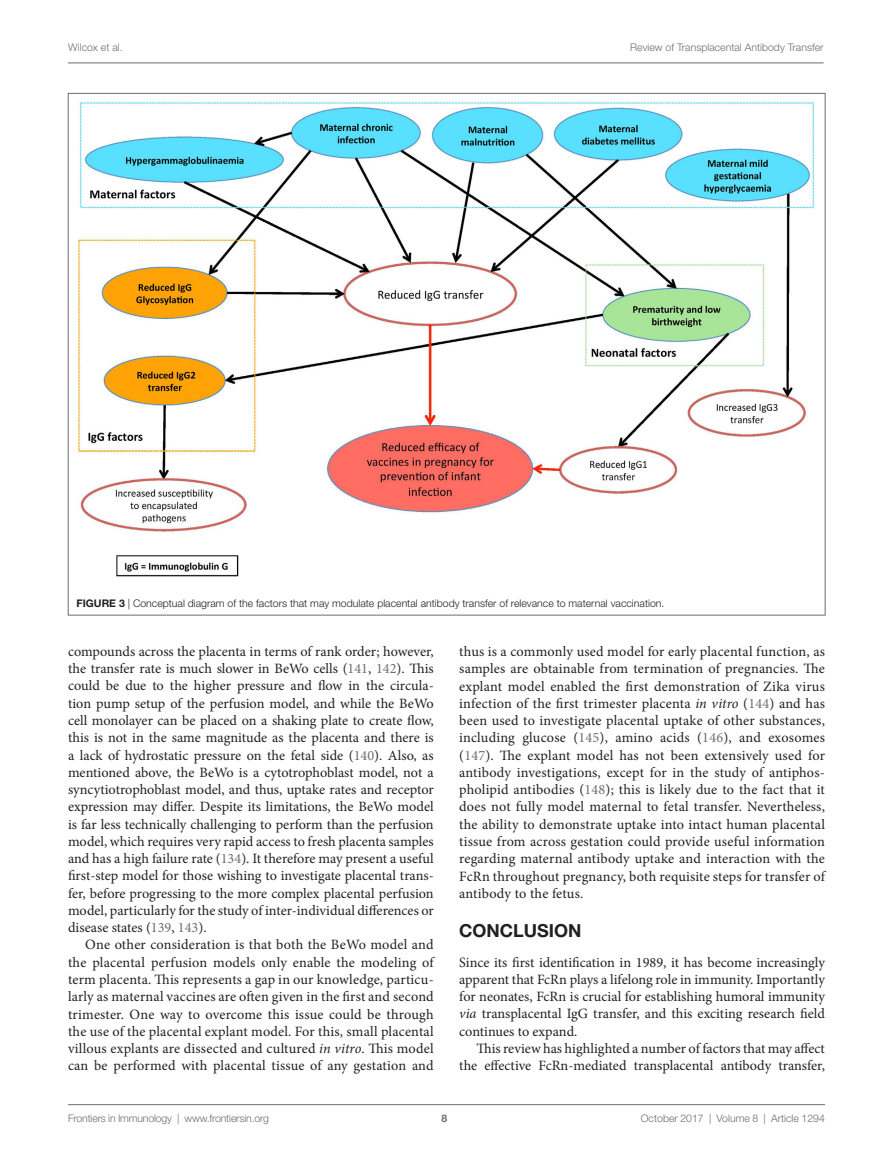
<style>
.page{position:relative;width:893px;height:1170px;background:#fff}
.page>*{position:absolute;margin:0;border:0;box-sizing:border-box;transform-origin:0 0}
.t1{font:700 18px "Helvetica Neue LT Std";color:#231f20}
.t2{font:14.25px/17.2px "Minion Pro";color:#231f20;text-align:justify}
.t3{font:300 10.5px "Helvetica Neue LT Std";color:#6c6d70}
.t4{font:300 10.5px "Helvetica Neue LT Std";color:#231f20}
.t5{font:700 10.5px "Helvetica Neue LT Std";color:#231f20}
.t6{font:700 10.5px "Helvetica Neue LT Std";color:#6c6d70}
.s1{font-weight:700}
.s2{color:#6c6d70}
.s3{font-style:italic}
</style>
<div class="page">
<hr style="left:68px;top:63px;width:756px;height:1px;background:#6c6d70">
<hr style="left:68px;top:1104px;width:757px;height:1px;background:#6c6d70">
<img style="left:79px;top:102px;width:735px;height:474px">
<p class="t3" style="left:68px;top:41px;width:56px">Wilcox et al.</p>
<p class="t3" style="left:630px;top:41px;width:195px">Review of Transplacental Antibody Transfer</p>
<p class="t5" style="left:77px;top:596px;width:18px">FIGUR</p>
<p class="t4" style="left:109px;top:596px;width:557px"><span class="s1">E 3</span> | Conceptual diagram of the factors that may modulate placental antibody transfer of relevance to maternal vaccination.</p>
<p class="t2" style="left:68px;top:642px;width:367px">compounds across the placenta in terms of rank order; however, the transfer rate is much slower in BeWo cells (<span class="s2">141</span>, <span class="s2">142</span>). This could be due to the higher pressure and flow in the circula&shy;tion pump setup of the perfusion model, and while the BeWo cell monolayer can be placed on a shaking plate to create flow, this is not in the same magnitude as the placenta and there is a lack of hydrostatic pressure on the fetal side (<span class="s2">140</span>). Also, as mentioned above, the BeWo is a cytotrophoblast model, not a syncytiotrophoblast model, and thus, uptake rates and receptor expression may differ. Despite its limitations, the BeWo model is far less technically challenging to perform than the perfusion model, which requires very rapid access to fresh placenta samples and has a high failure rate (<span class="s2">134</span>). It therefore may present a useful first-step model for those wishing to investigate placental trans&shy;fer, before progressing to the more complex placental perfusion model, particularly for the study of inter-individual differences or disease states (<span class="s2">139</span>, <span class="s2">143</span>).</p>
<p class="t2" style="left:68px;top:936px;width:367px;text-indent:17px">One other consideration is that both the BeWo model and the placental perfusion models only enable the modeling of term placenta. This represents a gap in our knowledge, particu&shy;larly as maternal vaccines are often given in the first and second trimester. One way to overcome this issue could be through the use of the placental explant model. For this, small placental villous explants are dissected and cultured <span class="s3">in vitro</span>. This model can be performed with placental tissue of any gestation and</p>
<p class="t2" style="left:459px;top:643px;width:367px">thus is a commonly used model for early placental function, as samples are obtainable from termination of pregnancies. The explant model enabled the first demonstration of Zika virus infection of the first trimester placenta <span class="s3">in vitro</span> (<span class="s2">144</span>) and has been used to investigate placental uptake of other substances, including glucose (<span class="s2">145</span>), amino acids (<span class="s2">146</span>), and exosomes (<span class="s2">147</span>). The explant model has not been extensively used for antibody investigations, except for in the study of antiphos&shy;pholipid antibodies (<span class="s2">148</span>); this is likely due to the fact that it does not fully model maternal to fetal transfer. Nevertheless, the ability to demonstrate uptake into intact human placental tissue from across gestation could provide useful information regarding maternal antibody uptake and interaction with the FcRn throughout pregnancy, both requisite steps for transfer of antibody to the fetus.</p>
<p class="t1" style="left:459px;top:918px;width:124px">CONCLUSION</p>
<p class="t2" style="left:459px;top:953px;width:367px">Since its first identification in 1989, it has become increasingly apparent that FcRn plays a lifelong role in immunity. Importantly for neonates, FcRn is crucial for establishing humoral immunity <span class="s3">via</span> transplacental IgG transfer, and this exciting research field continues to expand.</p>
<p class="t2" style="left:459px;top:1039px;width:367px;text-align:right">This review has highlighted a number of factors that may affect the effective FcRn-mediated transplacental antibody transfer,</p>
<p class="t3" style="left:68px;top:1111px;width:203px">Frontiers in Immunology | www.frontiersin.org</p>
<p class="t3" style="left:641px;top:1111px;width:186px">October 2017 | Volume 8 | Article 1294</p>
<p class="t6" style="left:441px;top:1111px;width:7px">8</p>
</div>
